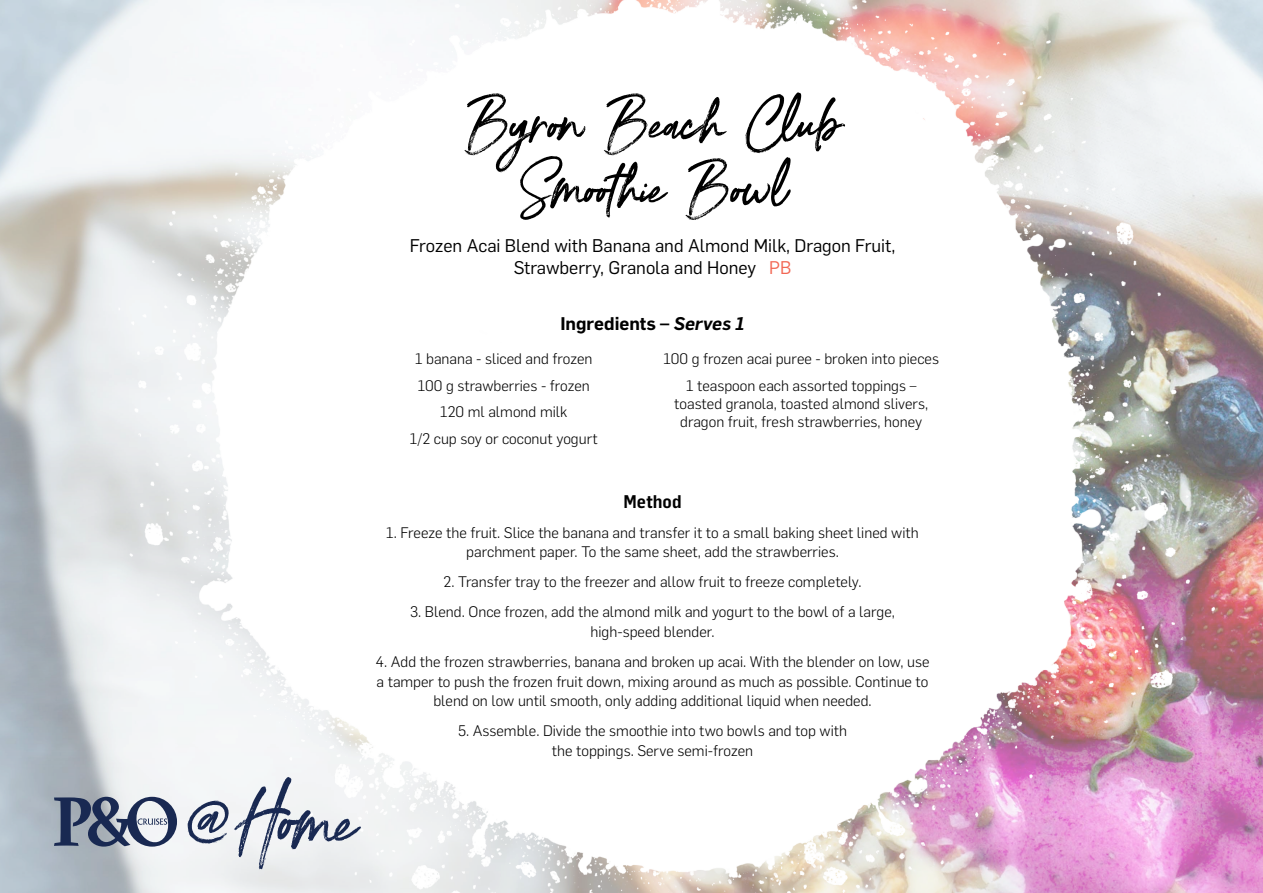
<style>
.page{position:relative;width:1263px;height:893px;background:#fff}
.page>*{position:absolute;margin:0;border:0;box-sizing:border-box;transform-origin:0 0}
.t1{font:69px/64.8px "Beforth";color:#000;text-align:center}
.t2{font:18px/21.6px "Flama";color:#000;text-align:center}
.t3{font:600 18px "Flama";color:#000}
.t4{font:600 18px "Flama Semicondensed";color:#000}
.t5{font:300 15px/19.5px "Flama";color:#000;text-align:center}
.s1{color:#f26855}
.s2{font-style:italic}
</style>
<div class="page">
<img style="left:0;top:0;width:1263px;height:893px">
<svg style="left:54px;top:797px;width:123px;height:50px"></svg>
<svg style="left:187px;top:777px;width:174px;height:93px"></svg>
<h1 class="t1" style="left:464px;top:95px;width:378px">Byron Beach Club<br>Smoothie Bowl</h1>
<p class="t2" style="left:410px;top:234px;width:487px">Frozen Acai Blend with Banana and Almond Milk, Dragon Fruit,<br>Strawberry, Granola and Honey <span class="s1">PB</span></p>
<p class="t3" style="left:560px;top:310px;width:186px">Ingredients – <span class="s2">Serves 1</span></p>
<p class="t5" style="left:410px;top:345px;width:189px;line-height:26.5px">1 banana - sliced and frozen<br>100 g strawberries - frozen<br>120 ml almond milk<br>1/2 cup soy or coconut yogurt</p>
<p class="t5" style="left:663px;top:345px;width:277px;line-height:26.5px">100 g frozen acai puree - broken into pieces<br>1 teaspoon each assorted toppings –</p>
<p class="t5" style="left:674px;top:393px;width:255px;line-height:18px">toasted granola, toasted almond slivers, dragon fruit, fresh strawberries, honey</p>
<p class="t4" style="left:623px;top:489px;width:60px">Method</p>
<p class="t5" style="left:386px;top:522px;width:534px">1. Freeze the fruit. Slice the banana and transfer it to a small baking sheet lined with parchment paper. To the same sheet, add the strawberries.</p>
<p class="t5" style="left:444px;top:571px;width:419px">2. Transfer tray to the freezer and allow fruit to freeze completely.</p>
<p class="t5" style="left:410px;top:602px;width:486px">3. Blend. Once frozen, add the almond milk and yogurt to the bowl of a large, high-speed blender.</p>
<p class="t5" style="left:376px;top:651px;width:555px">4. Add the frozen strawberries, banana and broken up acai. With the blender on low, use a tamper to push the frozen fruit down, mixing around as much as possible. Continue to blend on low until smooth, only adding additional liquid when needed.</p>
<p class="t5" style="left:458px;top:720px;width:391px">5. Assemble. Divide the smoothie into two bowls and top with the toppings. Serve semi-frozen</p>
</div>
